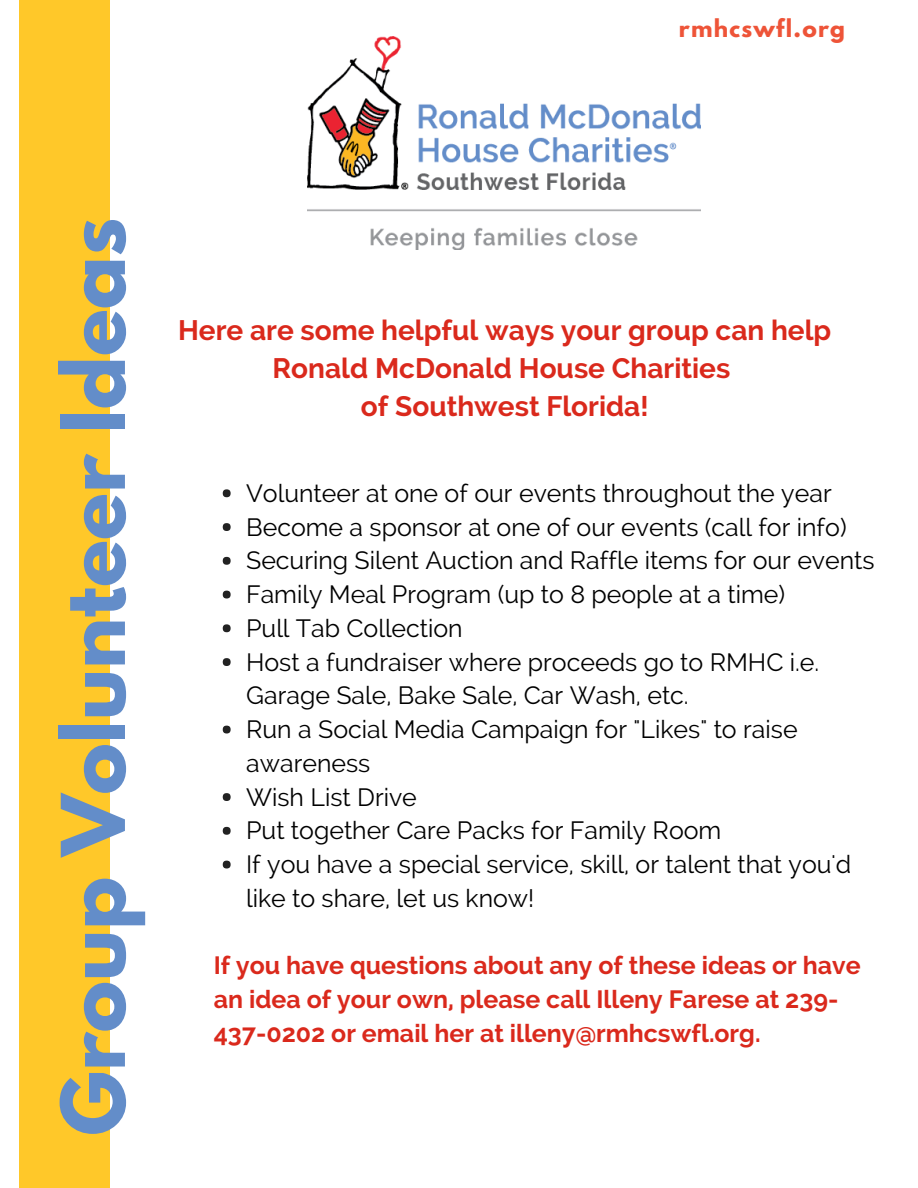
<style>
.page{position:relative;width:918px;height:1188px;background:#fff}
.page>*{position:absolute;margin:0;border:0;box-sizing:border-box;transform-origin:0 0}
.t1{font:700 77.85px "League Spartan";color:#638dc9}
.t2{font:700 28.05px/38.2px "Raleway";color:#da291c;text-align:center}
.t3{font:24.9px/33.8px "Raleway";color:#000}
.t4{font:700 24.9px/33.8px "Raleway";color:#da291c}
.t5{font:700 21.75px "League Spartan";letter-spacing:.06em;color:#ee5438}
</style>
<div class="page">
<div style="left:19px;top:0;width:899px;height:1188px;background:#ffc829"></div>
<div style="left:110px;top:0;width:808px;height:1188px;background:#fff"></div>
<img style="left:307px;top:36px;width:394px;height:214px">
<div style="left:223px;top:489px;width:8px;height:8px;background:#222;border-radius:50%"></div>
<div style="left:223px;top:523px;width:8px;height:8px;background:#222;border-radius:50%"></div>
<div style="left:223px;top:557px;width:8px;height:8px;background:#222;border-radius:50%"></div>
<div style="left:223px;top:591px;width:8px;height:7px;background:#222;border-radius:50%"></div>
<div style="left:223px;top:624px;width:8px;height:8px;background:#222;border-radius:50%"></div>
<div style="left:223px;top:658px;width:8px;height:8px;background:#222;border-radius:50%"></div>
<div style="left:223px;top:726px;width:8px;height:8px;background:#222;border-radius:50%"></div>
<div style="left:223px;top:793px;width:8px;height:8px;background:#222;border-radius:50%"></div>
<div style="left:223px;top:827px;width:8px;height:8px;background:#222;border-radius:50%"></div>
<div style="left:223px;top:861px;width:8px;height:7px;background:#222;border-radius:50%"></div>
<p class="t5" style="left:679px;top:17px;width:168px">rmhcswfl.org</p>
<h1 class="t1" style="left:55px;top:1136px;width:919px;rotate:-90deg">Group Volunteer Ideas</h1>
<p class="t2" style="left:178px;top:311px;width:655px">Here are some helpful ways your group can help<br>Ronald McDonald House Charities<br>of Southwest Florida!</p>
<p class="t3" style="left:246px;top:476px;width:630px">Volunteer at one of our events throughout the year Become a sponsor at one of our events (call for info)<br>Securing Silent Auction and Raffle items for our events Family Meal Program (up to 8 people at a time)<br>Pull Tab Collection<br>Host a fundraiser where proceeds go to RMHC i.e.<br>Garage Sale, Bake Sale, Car Wash, etc.<br>Run a Social Media Campaign for "Likes" to raise awareness<br>Wish List Drive<br>Put together Care Packs for Family Room<br>If you have a special service, skill, or talent that you'd like to share, let us know!</p>
<p class="t4" style="left:214px;top:949px;width:648px">If you have questions about any of these ideas or have an idea of your own, please call Illeny Farese at 239-<br>437-0202 or email her at illeny@rmhcswfl.org.</p>
</div>
